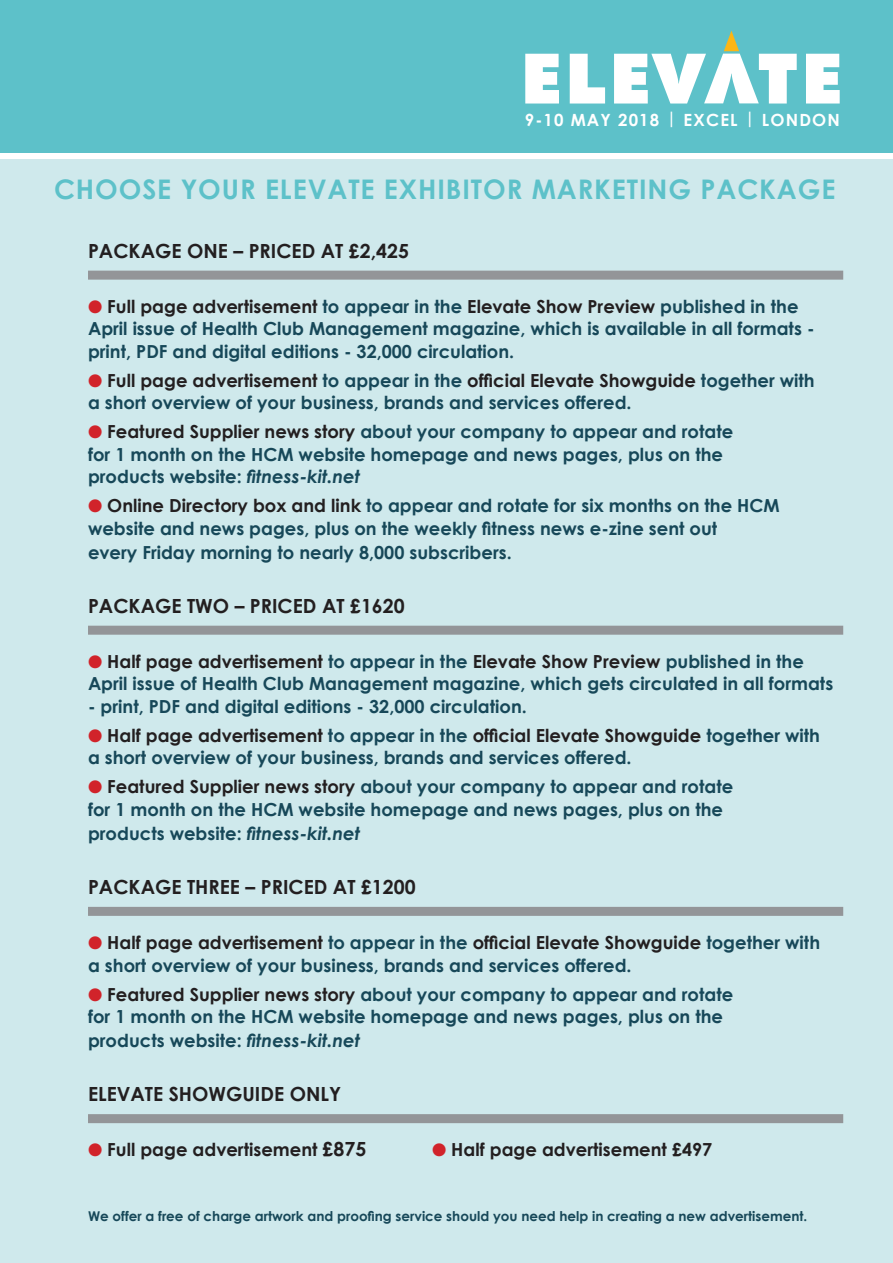
<style>
.page{position:relative;width:893px;height:1263px;background:#fff}
.page>*{position:absolute;margin:0;border:0;box-sizing:border-box;transform-origin:0 0}
.t1{font:700 27px "Century Gothic";letter-spacing:.035em;color:#5dc1c9}
.t2{font:700 19.5px "Century Gothic";color:#231f20}
.t3{font:700 18px/22.5px "Century Gothic";color:#174859}
.t4{font:700 18px "Century Gothic";color:#231f20}
.t5{font:700 16.8px "Century Gothic";letter-spacing:.07em;color:#fff}
.t6{font:700 13.5px "Century Gothic";color:#174859}
.s1{color:#d1232a}
.s2{color:#231f20}
.s3{font-style:italic}
.s4{font-size:19.5px}
</style>
<div class="page">
<div style="left:0;top:0;width:893px;height:152px;background:#5dc1c9"></div>
<div style="left:0;top:159px;width:893px;height:1104px;background:#cfe9ec"></div>
<div style="left:88px;top:271px;width:755px;height:9px;background:#939598"></div>
<div style="left:88px;top:626px;width:755px;height:9px;background:#939598"></div>
<div style="left:88px;top:907px;width:755px;height:9px;background:#939598"></div>
<div style="left:88px;top:1114px;width:755px;height:9px;background:#939598"></div>
<svg style="left:525px;top:54px;width:34px;height:50px;background:#e9f6f7"></svg>
<svg style="left:570px;top:54px;width:35px;height:50px"></svg>
<svg style="left:806px;top:54px;width:34px;height:50px;background:#e9f6f7"></svg>
<svg style="left:614px;top:31px;width:183px;height:73px"></svg>
<p class="t5" style="left:525px;top:109px;width:317px">9-10 MAY 2018 | EXCEL | LONDON</p>
<h1 class="t1" style="left:54px;top:172px;width:783px">CHOOSE YOUR ELEVATE EXHIBITOR MARKETING PACKAGE</h1>
<p class="t2" style="left:88px;top:238px;width:322px">PACKAGE ONE – PRICED AT £2,425</p>
<p class="t3" style="left:88px;top:295px;width:728px"><span class="s1">●</span> <span class="s2">Full page advertisement</span> to appear in the <span class="s2">Elevate Show Preview</span> published in the<br>April issue of Health Club Management magazine, which is available in all formats - print, PDF and digital editions - 32,000 circulation.</p>
<p class="t3" style="left:88px;top:369px;width:728px"><span class="s1">●</span> <span class="s2">Full page advertisement</span> to appear in the <span class="s2">official Elevate Showguide</span> together with a short overview of your business, brands and services offered.</p>
<p class="t3" style="left:88px;top:420px;width:647px"><span class="s1">●</span> <span class="s2">Featured Supplier news story</span> about your company to appear and rotate for 1 month on the HCM website homepage and news pages, plus on the products website: <span class="s3">fitness-kit.net</span></p>
<p class="t3" style="left:88px;top:493px;width:693px;line-height:23.2px"><span class="s1">●</span> <span class="s2">Online Directory box and link</span> to appear and rotate for six months on the HCM website and news pages, plus on the weekly fitness news e-zine sent out<br>every Friday morning to nearly 8,000 subscribers.</p>
<p class="t2" style="left:88px;top:594px;width:318px">PACKAGE TWO – PRICED AT £1620</p>
<p class="t3" style="left:88px;top:650px;width:747px"><span class="s1">●</span> <span class="s2">Half page advertisement</span> to appear in the <span class="s2">Elevate Show Preview</span> published in the<br>April issue of Health Club Management magazine, which gets circulated in all formats</p>
<p class="t3" style="left:88px;top:695px;width:440px">- print, PDF and digital editions - 32,000 circulation.</p>
<p class="t3" style="left:88px;top:724px;width:734px"><span class="s1">●</span> <span class="s2">Half page advertisement</span> to appear in the <span class="s2">official Elevate Showguide</span> together with a short overview of your business, brands and services offered.</p>
<p class="t3" style="left:88px;top:775px;width:647px;line-height:23.2px"><span class="s1">●</span> <span class="s2">Featured Supplier news story</span> about your company to appear and rotate for 1 month on the HCM website homepage and news pages, plus on the products website: <span class="s3">fitness-kit.net</span></p>
<p class="t2" style="left:88px;top:875px;width:329px">PACKAGE THREE – PRICED AT £1200</p>
<p class="t3" style="left:88px;top:931px;width:734px"><span class="s1">●</span> <span class="s2">Half page advertisement</span> to appear in the <span class="s2">official Elevate Showguide</span> together with a short overview of your business, brands and services offered.</p>
<p class="t3" style="left:88px;top:982px;width:647px;line-height:23.2px"><span class="s1">●</span> <span class="s2">Featured Supplier news story</span> about your company to appear and rotate for 1 month on the HCM website homepage and news pages, plus on the products website: <span class="s3">fitness-kit.net</span></p>
<p class="t2" style="left:88px;top:1082px;width:255px">ELEVATE SHOWGUIDE ONLY</p>
<p class="t4" style="left:88px;top:1138px;width:280px"><span class="s1">●</span> Full page advertisement <span class="s4">£875</span></p>
<p class="t4" style="left:432px;top:1138px;width:282px"><span class="s1">●</span> Half page advertisement £497</p>
<p class="t6" style="left:88px;top:1208px;width:721px">We offer a free of charge artwork and proofing service should you need help in creating a new advertisement.</p>
</div>
